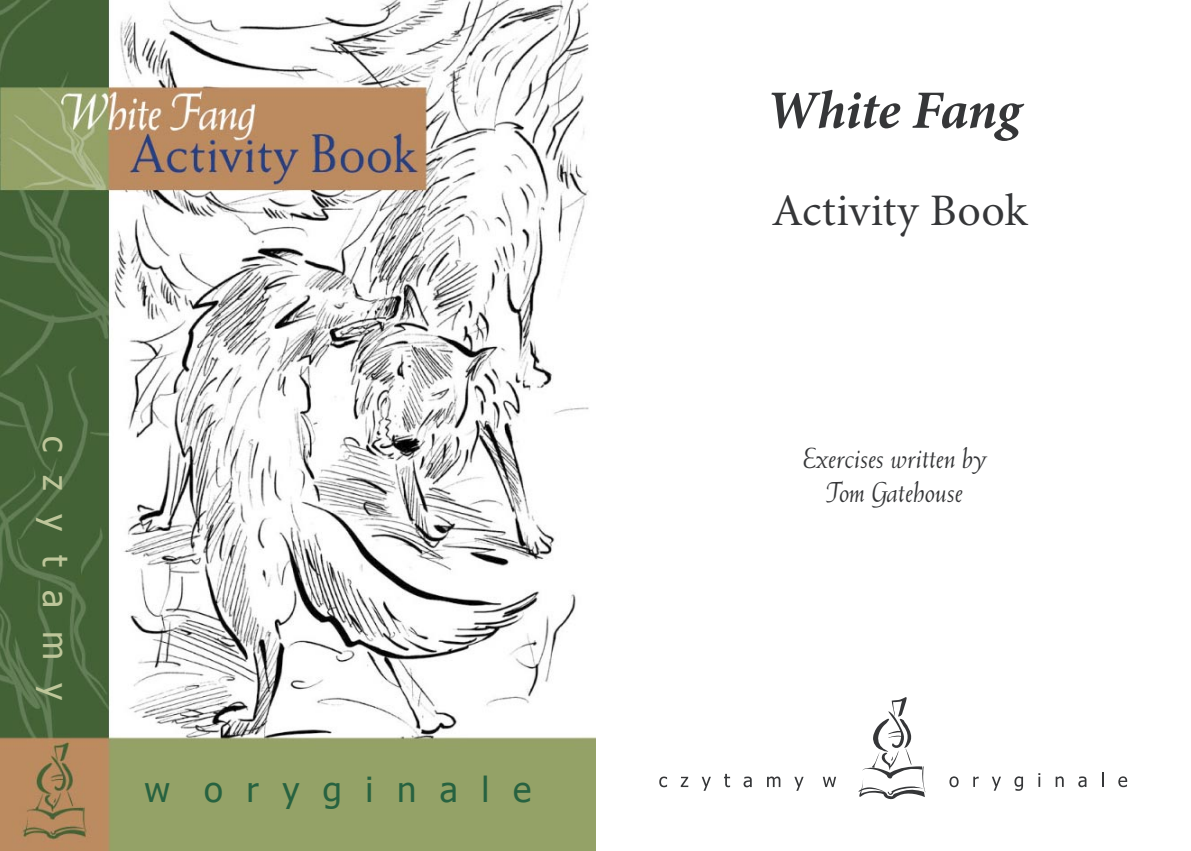
<style>
.page{position:relative;width:1191px;height:851px;background:#fff}
.page>*{position:absolute;margin:0;border:0;box-sizing:border-box;transform-origin:0 0}
.t1{font:italic 700 54px "Minion Pro";letter-spacing:-.01em;color:#353638}
.t2{font:45px "Minion Pro";letter-spacing:.01em;color:#353638}
.t3{font:34.5px "Tahoma";letter-spacing:.685em;color:#276240}
.t4{font:34.5px "Tahoma";letter-spacing:.68em;color:#bec69a}
.t5{font:italic 27px/34.5px "EFN Weiss";color:#353638;text-align:center}
</style>
<div class="page">
<svg style="left:659px;top:776px;width:8px;height:11px"></svg>
<svg style="left:681px;top:776px;width:7px;height:10px"></svg>
<svg style="left:701px;top:776px;width:10px;height:14px"></svg>
<svg style="left:724px;top:773px;width:6px;height:14px"></svg>
<svg style="left:743px;top:776px;width:8px;height:11px"></svg>
<svg style="left:767px;top:776px;width:13px;height:10px"></svg>
<svg style="left:794px;top:776px;width:9px;height:14px"></svg>
<svg style="left:822px;top:776px;width:14px;height:10px"></svg>
<svg style="left:949px;top:776px;width:9px;height:11px"></svg>
<svg style="left:973px;top:776px;width:5px;height:10px"></svg>
<svg style="left:991px;top:776px;width:10px;height:14px"></svg>
<svg style="left:1014px;top:776px;width:9px;height:14px"></svg>
<svg style="left:1038px;top:773px;width:2px;height:13px"></svg>
<svg style="left:1055px;top:776px;width:8px;height:10px"></svg>
<svg style="left:1078px;top:776px;width:8px;height:11px"></svg>
<svg style="left:1102px;top:772px;width:1px;height:14px"></svg>
<svg style="left:1118px;top:776px;width:9px;height:11px"></svg>
<svg style="left:858px;top:697px;width:67px;height:102px"></svg>
<img style="left:0;top:0;width:595px;height:850px">
<p class="t4" style="left:79px;top:436px;width:266px;rotate:90deg">czytamy</p>
<p class="t3" style="left:144px;top:766px;width:388px">w oryginale</p>
<h1 class="t1" style="left:765px;top:78px;width:256px">White Fang</h1>
<h2 class="t2" style="left:771px;top:184px;width:258px">Activity Book</h2>
<p class="t5" style="left:801px;top:441px;width:185px">Exercises written by<br>Tom Gatehouse</p>
</div>
